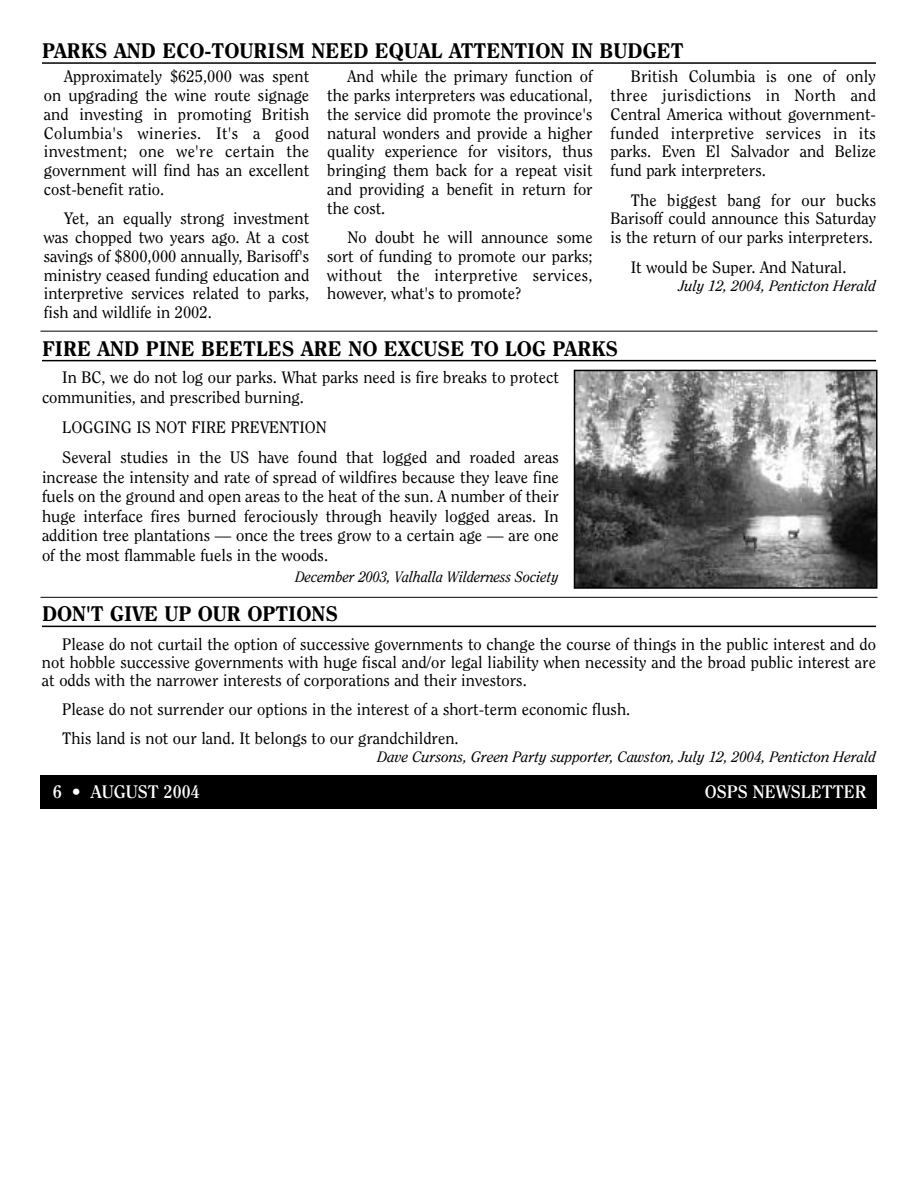
<style>
.page{position:relative;width:918px;height:1188px;background:#fff}
.page>*{position:absolute;margin:0;border:0;box-sizing:border-box;transform-origin:0 0}
.t1{font:800 21px "Clearface";color:#000}
.t2{font:700 18px "Clearface";color:#fff}
.t3{font:16.5px/18.8px "Clearface";color:#000;text-align:justify}
.t4{font:italic 15px "Clearface";color:#000}
.t5{font:italic 15px "Clearface";color:#000;scale:.95 1}
</style>
<div class="page">
<hr style="left:42px;top:626px;width:834px;height:1px;background:#000">
<div style="left:40px;top:775px;width:838px;height:33px;background:#000"></div>
<hr style="left:42px;top:62px;width:834px;height:2px;background:#000">
<hr style="left:42px;top:360px;width:834px;height:1px;background:#000">
<img style="left:577px;top:373px;width:298px;height:213px">
<div style="left:574px;top:370px;width:304px;height:219px;border:2px solid #000"></div>
<hr style="left:40px;top:597px;width:838px;height:1px;background:#000">
<hr style="left:40px;top:331px;width:838px;height:1px;background:#000">
<p class="t1" style="left:42px;top:42px;width:643px">PARKS AND ECO-TOURISM NEED EQUAL ATTENTION IN BUDGET</p>
<p class="t3" style="left:44px;top:68px;width:267px;text-indent:20px">Approximately $625,000 was spent on upgrading the wine route signage and investing in promoting British Columbia's wineries. It's a good investment; one we're certain the government will find has an excellent cost-benefit ratio.</p>
<p class="t3" style="left:44px;top:210px;width:267px;text-indent:20px">Yet, an equally strong investment was chopped two years ago. At a cost savings of $800,000 annually, Barisoff's ministry ceased funding education and interpretive services related to parks, fish and wildlife in 2002.</p>
<p class="t3" style="left:327px;top:68px;width:267px;text-indent:20px">And while the primary function of the parks interpreters was educational, the service did promote the province's natural wonders and provide a higher quality experience for visitors, thus bringing them back for a repeat visit and providing a benefit in return for the cost.</p>
<p class="t3" style="left:327px;top:229px;width:267px;text-indent:20px">No doubt he will announce some sort of funding to promote our parks; without the interpretive services, however, what's to promote?</p>
<p class="t3" style="left:611px;top:68px;width:267px;text-indent:20px">British Columbia is one of only three jurisdictions in North and Central America without government&shy;funded interpretive services in its parks. Even El Salvador and Belize fund park interpreters.</p>
<p class="t3" style="left:611px;top:192px;width:267px;text-indent:20px">The biggest bang for our bucks Barisoff could announce this Saturday is the return of our parks interpreters.</p>
<p class="t3" style="left:631px;top:259px;width:217px">It would be Super. And Natural.</p>
<p class="t4" style="left:679px;top:280px;width:199px">July 12, 2004, Penticton Herald</p>
<p class="t1" style="left:42px;top:340px;width:578px">FIRE AND PINE BEETLES ARE NO EXCUSE TO LOG PARKS</p>
<p class="t3" style="left:42px;top:369px;width:518px;line-height:19.5px;text-indent:20px">In BC, we do not log our parks. What parks need is fire breaks to protect communities, and prescribed burning.</p>
<p class="t3" style="left:62px;top:413px;width:498px;line-height:30.3px">LOGGING IS NOT FIRE PREVENTION<br>Several studies in the US have found that logged and roaded areas</p>
<p class="t3" style="left:42px;top:468px;width:518px;line-height:19.5px">increase the intensity and rate of spread of wildfires because they leave fine fuels on the ground and open areas to the heat of the sun. A number of their huge interface fires burned ferociously through heavily logged areas. In addition tree plantations — once the trees grow to a certain age — are one of the most flammable fuels in the woods.</p>
<p class="t5" style="left:295px;top:571px;width:279px">December 2003, Valhalla Wilderness Society</p>
<p class="t1" style="left:42px;top:605px;width:298px">DON'T GIVE UP OUR OPTIONS</p>
<p class="t3" style="left:42px;top:636px;width:836px;line-height:18px;text-indent:20px">Please do not curtail the option of successive governments to change the course of things in the public interest and do not hobble successive governments with huge fiscal and/or legal liability when necessity and the broad public interest are at odds with the narrower interests of corporations and their investors.</p>
<p class="t3" style="left:62px;top:696px;width:570px;line-height:28.8px">Please do not surrender our options in the interest of a short-term economic flush.<br>This land is not our land. It belongs to our grandchildren.</p>
<p class="t4" style="left:378px;top:750px;width:500px">Dave Cursons, Green Party supporter, Cawston, July 12, 2004, Penticton Herald</p>
<p class="t2" style="left:53px;top:784px;width:148px">6 • AUGUST 2004</p>
<p class="t2" style="left:705px;top:784px;width:163px">OSPS NEWSLETTER</p>
</div>
